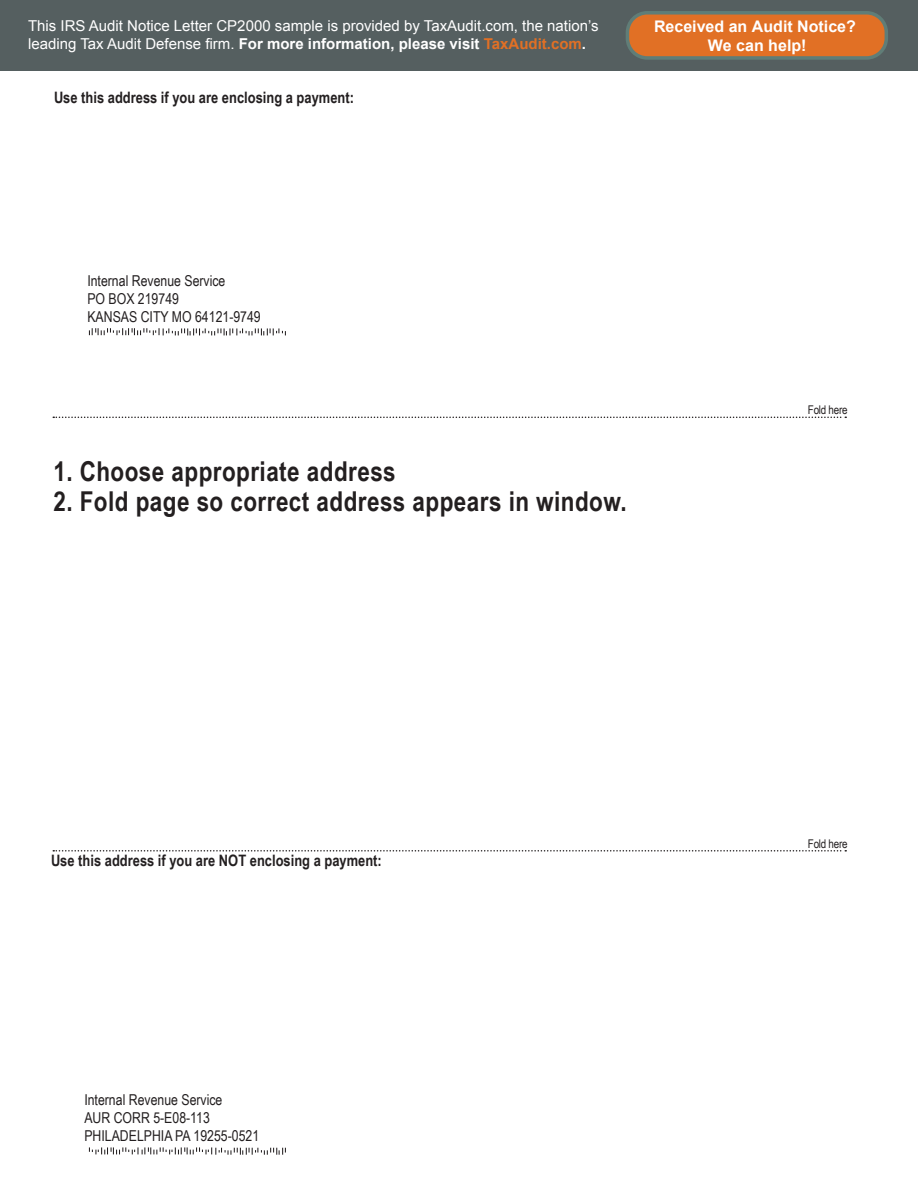
<style>
.page{position:relative;width:918px;height:1188px;background:#fff}
.page>*{position:absolute;margin:0;border:0;box-sizing:border-box;transform-origin:0 0}
.t1{font:700 27.3px "Arial Narrow";letter-spacing:.015em;color:#231f20}
.t2{font:700 16.05px/19.2px "Arial";color:#fff;text-align:center}
.t3{font:700 15.75px "Arial Narrow";color:#231f20}
.t4{font:15px/18px "Arial";color:#fff}
.t5{font:15px "Arial Narrow";color:#231f20}
.t6{font:12px "Arial Narrow";letter-spacing:-.02em;color:#231f20}
.s1{font-weight:700}
.s2{font-weight:700;color:#e17025}
</style>
<div class="page">
<svg style="left:89px;top:1147px;width:197px;height:8px"></svg>
<svg style="left:89px;top:328px;width:197px;height:7px"></svg>
<svg style="left:53px;top:417px;width:793px;height:1px"></svg>
<svg style="left:53px;top:850px;width:793px;height:2px"></svg>
<div style="left:0;top:0;width:918px;height:70px;background:#555f60"></div>
<div style="left:627px;top:13px;width:259px;height:45px;background:#e17025;border-radius:20px"></div>
<div style="left:626px;top:11px;width:262px;height:49px;border:4px solid #607d77;border-radius:20px"></div>
<p class="t4" style="left:28px;top:17px;width:572px">This IRS Audit Notice Letter CP2000 sample is provided by TaxAudit.com, the nation’s leading Tax Audit Defense firm. <span class="s1">For more information, please visit</span> <span class="s2">TaxAudit.com</span><span class="s1">.</span></p>
<p class="t3" style="left:54px;top:85px;width:302px">Use this address if you are enclosing a payment:</p>
<p class="t2" style="left:654px;top:17px;width:203px">Received an Audit Notice?<br>We can help!</p>
<p class="t5" style="left:87px;top:269px;width:140px">Internal Revenue Service</p>
<p class="t5" style="left:87px;top:287px;width:93px">PO BOX 219749</p>
<p class="t5" style="left:87px;top:305px;width:175px">KANSAS CITY MO 64121-9749</p>
<p class="t1" style="left:53px;top:451px;width:344px">1. Choose appropriate address</p>
<p class="t1" style="left:53px;top:481px;width:575px">2. Fold page so correct address appears in window.</p>
<p class="t6" style="left:808px;top:401px;width:41px">Fold here</p>
<p class="t3" style="left:51px;top:849px;width:332px">Use this address if you are NOT enclosing a payment:</p>
<p class="t5" style="left:84px;top:1088px;width:140px">Internal Revenue Service</p>
<p class="t5" style="left:84px;top:1106px;width:127px">AUR CORR 5-E08-113</p>
<p class="t5" style="left:84px;top:1124px;width:176px">PHILADELPHIA PA 19255-0521</p>
<p class="t6" style="left:808px;top:835px;width:41px">Fold here</p>
</div>
